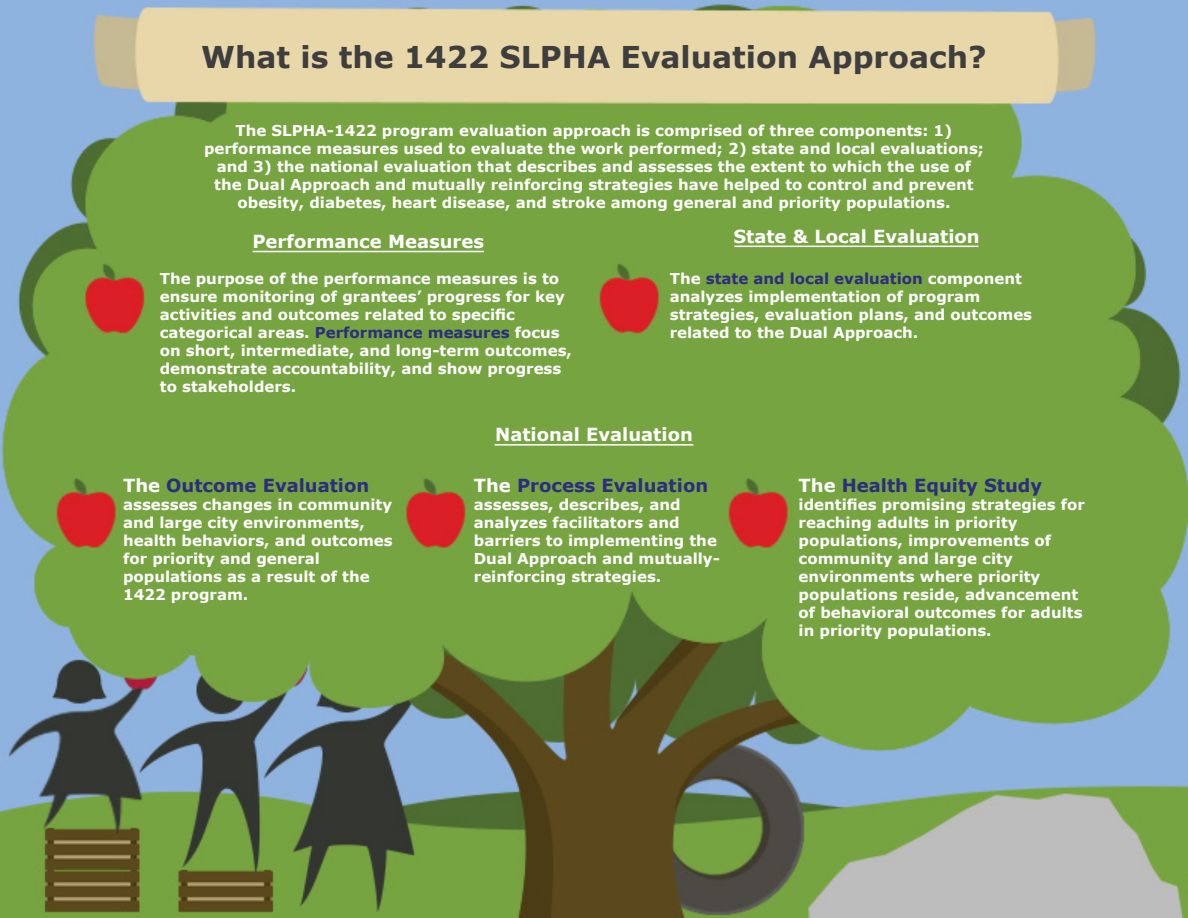
<style>
.page{position:relative;width:1188px;height:918px;background:#fff}
.page>*{position:absolute;margin:0;border:0;box-sizing:border-box;transform-origin:0 0}
.t1{font:700 30px "Verdana";color:#3e3e3f}
.t2{font:700 18px "Verdana";color:#2c2d7f}
.t3{font:700 18px "Verdana";color:#fff}
.t4{font:700 15px/18px "Verdana";color:#fff}
.s1{color:#2c2d7f}
.s2{color:#fff}
</style>
<div class="page">
<img style="left:0;top:0;width:1188px;height:918px">
<hr style="left:253px;top:251px;width:231px;height:1px;background:#fff">
<hr style="left:495px;top:444px;width:198px;height:2px;background:#fff">
<hr style="left:734px;top:246px;width:244px;height:1px;background:#fff">
<h2 class="t1" style="left:201px;top:36px;width:787px">What is the 1422 SLPHA Evaluation Approach?</h2>
<p class="t4" style="left:204px;top:121px;width:781px;text-align:center">The SLPHA-1422 program evaluation approach is comprised of three components: 1) performance measures used to evaluate the work performed; 2) state and local evaluations; and 3) the national evaluation that describes and assesses the extent to which the use of the Dual Approach and mutually reinforcing strategies have helped to control and prevent obesity, diabetes, heart disease, and stroke among general and priority populations.</p>
<h3 class="t3" style="left:252px;top:229px;width:233px">Performance Measures</h3>
<h3 class="t3" style="left:733px;top:224px;width:248px">State &amp; Local Evaluation</h3>
<p class="t4" style="left:160px;top:269px;width:414px">The purpose of the performance measures is to ensure monitoring of grantees’ progress for key activities and outcomes related to specific categorical areas. <span class="s1">Performance measures</span> focus on short, intermediate, and long-term outcomes, demonstrate accountability, and show progress to stakeholders.</p>
<p class="t4" style="left:670px;top:269px;width:364px">The <span class="s1">state and local evaluation</span> component analyzes implementation of program strategies, evaluation plans, and outcomes related to the Dual Approach.</p>
<p class="t2" style="left:123px;top:472px;width:248px"><span class="s2">The</span> Outcome Evaluation</p>
<p class="t4" style="left:123px;top:495px;width:271px">assesses changes in community and large city environments, health behaviors, and outcomes for priority and general populations as a result of the<br>1422 program.</p>
<h3 class="t3" style="left:495px;top:422px;width:199px">National Evaluation</h3>
<p class="t2" style="left:474px;top:472px;width:236px"><span class="s2">The</span> Process Evaluation</p>
<p class="t4" style="left:474px;top:495px;width:248px">assesses, describes, and analyzes facilitators and barriers to implementing the<br>Dual Approach and mutually&shy;reinforcing strategies.</p>
<p class="t2" style="left:799px;top:472px;width:245px"><span class="s2">The</span> Health Equity Study</p>
<p class="t4" style="left:799px;top:495px;width:288px">identifies promising strategies for reaching adults in priority populations, improvements of community and large city environments where priority populations reside, advancement of behavioral outcomes for adults in priority populations.</p>
</div>
